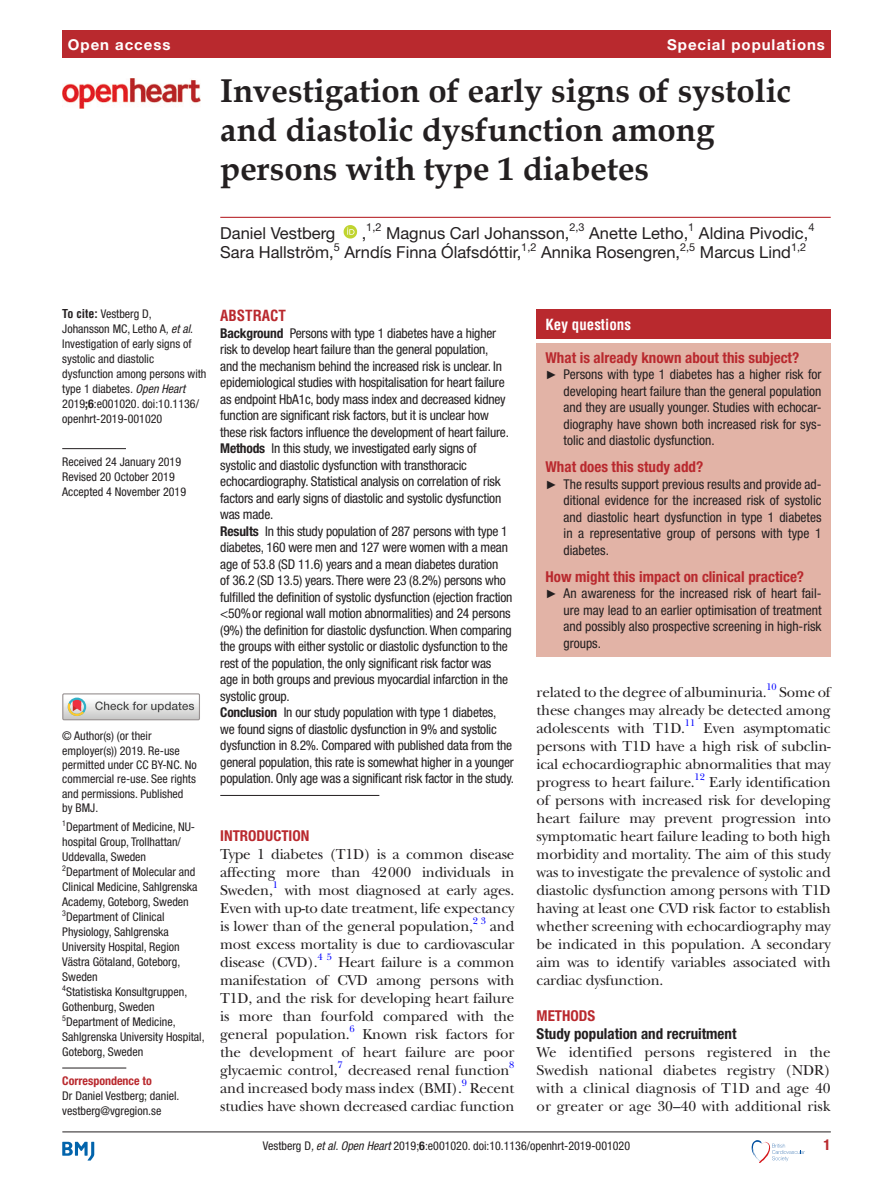
<style>
.page{position:relative;width:893px;height:1191px;background:#fff}
.page>*{position:absolute;margin:0;border:0;box-sizing:border-box;transform-origin:0 0}
.t1{font:700 33px/39px "Book Antiqua";color:#231f20}
.t2{font:16.5px "Helvetica Neue LT Std";color:#231f20}
.t3{font:15px/18px "New Baskerville";letter-spacing:-.015em;color:#231f20;text-align:justify}
.t4{font:700 condensed 15px "Helvetica Neue LT Std";color:#b9292e}
.t5{font:700 condensed 15px "Helvetica Neue LT Std";color:#231f20}
.t6{font:700 15px "Helvetica Neue LT Std";letter-spacing:.065em;color:#fff}
.t7{font:700 condensed 15px "Helvetica";color:#fff}
.t8{font:700 condensed 15px "Helvetica";color:#b9292e}
.t9{font:condensed 13.5px/16.5px "Helvetica Neue LT Std";letter-spacing:-.015em;color:#231f20;text-align:justify}
.t10{font:condensed 12px/15px "Helvetica Neue LT Std";color:#231f20}
.t11{font:700 condensed 12px "Helvetica Neue LT Std";color:#b9292e}
.t12{font:10.95px "Helvetica Neue LT Std";color:#231f20}
.t13{font:9.9px "New Baskerville";color:#00f}
.s1{font-family:"Helvetica LT Std";font-weight:700}
.s2{font-style:italic}
.s3{font-weight:700}
.s4{font-family:"Arial";font-stretch:normal;font-size:12px}
</style>
<div class="page">
<div style="left:62px;top:31px;width:769px;height:27px;background:#b9292e"></div>
<hr style="left:62px;top:1131px;width:769px;height:1px;background:#231f20">
<svg style="left:752px;top:1140px;width:53px;height:23px"></svg>
<svg style="left:62px;top:1141px;width:32px;height:19px"></svg>
<hr style="left:62px;top:448px;width:64px;height:1px;background:#231f20">
<hr style="left:62px;top:1067px;width:64px;height:1px;background:#231f20">
<hr style="left:220px;top:217px;width:611px;height:1px;background:#b9292e">
<svg style="left:344px;top:225px;width:13px;height:13px"></svg>
<div style="left:62px;top:693px;width:138px;height:27px;border:1px solid #969090"></div>
<svg style="left:63px;top:694px;width:136px;height:25px"></svg>
<img style="left:62px;top:78px;width:138px;height:30px">
<div style="left:537px;top:309px;width:294px;height:30px;background:#b9292e"></div>
<div style="left:537px;top:343px;width:294px;height:314px;background:#e2b3a6"></div>
<hr style="left:220px;top:795px;width:159px;height:1px;background:#231f20">
<p class="t6" style="left:68px;top:35px;width:104px">Open access</p>
<p class="t6" style="left:667px;top:35px;width:159px">Special populations</p>
<h1 class="t1" style="left:220px;top:71px;width:573px">Investigation of early signs of systolic and diastolic dysfunction among persons with type 1 diabetes</h1>
<p class="t2" style="left:220px;top:223px;width:117px">Daniel Vestberg</p>
<p class="t2" style="left:362px;top:223px;width:6px">,</p>
<p class="t12" style="left:366px;top:221px;width:17px">1,2</p>
<p class="t2" style="left:386px;top:223px;width:185px">Magnus Carl Johansson,</p>
<p class="t12" style="left:569px;top:221px;width:17px">2,3</p>
<p class="t2" style="left:589px;top:223px;width:101px">Anette Letho,</p>
<p class="t12" style="left:688px;top:221px;width:8px">1</p>
<p class="t2" style="left:699px;top:223px;width:111px">Aldina Pivodic,</p>
<p class="t12" style="left:808px;top:221px;width:8px">4</p>
<p class="t2" style="left:220px;top:242px;width:115px">Sara Hallström,</p>
<p class="t12" style="left:334px;top:240px;width:8px">5</p>
<p class="t2" style="left:344px;top:242px;width:178px">Arndís Finna Ólafsdóttir,</p>
<p class="t12" style="left:521px;top:240px;width:17px">1,2</p>
<p class="t2" style="left:541px;top:242px;width:141px">Annika Rosengren,</p>
<p class="t12" style="left:680px;top:240px;width:17px">2,5</p>
<p class="t2" style="left:700px;top:242px;width:93px">Marcus Lind</p>
<p class="t12" style="left:791px;top:240px;width:17px">1,2</p>
<p class="t10" style="left:62px;top:306px;width:146px"><span class="s1">To cite:</span> Vestberg D,<br>Johansson MC, Letho A<span class="s2">, et al</span>.<br>Investigation of early signs of systolic and diastolic dysfunction among persons with type 1 diabetes<span class="s2">. Open Heart<br></span>2019<span class="s3">;6</span>:e001020. doi:10.1136/ openhrt-2019-001020</p>
<p class="t10" style="left:62px;top:454px;width:125px">Received 24 January 2019<br>Revised 20 October 2019<br>Accepted 4 November 2019</p>
<p class="t10" style="left:62px;top:728px;width:136px;line-height:14.4px">© Author(s) (or their employer(s)) 2019. Re-use permitted under CC BY-NC. No commercial re-use. See rights and permissions. Published by BMJ.</p>
<p class="t10" style="left:62px;top:819px;width:144px"><sup>1</sup>Department of Medicine, NU&shy;hospital Group, Trollhattan/<br>Uddevalla, Sweden<br><sup>2</sup>Department of Molecular and<br>Clinical Medicine, Sahlgrenska<br>Academy, Goteborg, Sweden<br><sup>3</sup>Department of Clinical<br>Physiology, Sahlgrenska<br>University Hospital, Region<br>Västra Götaland, Goteborg,<br>Sweden<br><sup>4</sup>Statistiska Konsultgruppen,<br>Gothenburg, Sweden<br><sup>5</sup>Department of Medicine,<br>Sahlgrenska University Hospital,<br>Goteborg, Sweden</p>
<p class="t11" style="left:62px;top:1073px;width:91px">Correspondence to</p>
<p class="t10" style="left:62px;top:1088px;width:119px">Dr Daniel Vestberg; daniel. vestberg@vgregion.se</p>
<p class="t8" style="left:220px;top:306px;width:67px">Abstract</p>
<p class="t9" style="left:220px;top:324px;width:295px;text-align:left"><span class="s3">Background</span> Persons with type 1 diabetes have a higher risk to develop heart failure than the general population,<br>and the mechanism behind the increased risk is unclear. In epidemiological studies with hospitalisation for heart failure as endpoint HbA1c, body mass index and decreased kidney function are significant risk factors, but it is unclear how these risk factors influence the development of heart failure.<br><span class="s3">Methods</span> In this study, we investigated early signs of systolic and diastolic dysfunction with transthoracic echocardiography. Statistical analysis on correlation of risk factors and early signs of diastolic and systolic dysfunction was made.<br><span class="s3">Results</span> In this study population of 287 persons with type 1 diabetes, 160 were men and 127 were women with a mean age of 53.8 (SD 11.6) years and a mean diabetes duration<br>of 36.2 (SD 13.5) years. There were 23 (8.2%) persons who fulfilled the definition of systolic dysfunction (ejection fraction &lt;50%or regional wall motion abnormalities) and 24 persons (9%) the definition for diastolic dysfunction. When comparing the groups with either systolic or diastolic dysfunction to the rest of the population, the only significant risk factor was<br>age in both groups and previous myocardial infarction in the systolic group.<br><span class="s3">Conclusion</span> In our study population with type 1 diabetes, we found signs of diastolic dysfunction in 9% and systolic dysfunction in 8.2%. Compared with published data from the general population, this rate is somewhat higher in a younger population. Only age was a significant risk factor in the study.</p>
<p class="t4" style="left:220px;top:826px;width:91px">Introduction</p>
<p class="t3" style="left:220px;top:845px;width:296px">Type 1 diabetes (T1D) is a common disease affecting more than 42000 individuals in Sweden,</p>
<p class="t13" style="left:273px;top:879px;width:7px">1</p>
<p class="t3" style="left:220px;top:881px;width:296px;text-indent:64px">with most diagnosed at early ages.<br>Even with up-to date treatment, life expectancy is lower than of the general population,</p>
<p class="t13" style="left:473px;top:915px;width:14px">2 3</p>
<p class="t3" style="left:220px;top:917px;width:296px;text-indent:270px">and most excess mortality is due to cardiovascular disease (CVD).</p>
<p class="t13" style="left:318px;top:951px;width:16px">4 5</p>
<p class="t3" style="left:220px;top:953px;width:296px;text-indent:118px">Heart failure is a common manifestation of CVD among persons with T1D, and the risk for developing heart failure is more than fourfold compared with the general population.<sup>6</sup></p>
<p class="t3" style="left:220px;top:1025px;width:296px;text-indent:142px">Known risk factors for the development of heart failure are poor glycaemic control,</p>
<p class="t13" style="left:337px;top:1059px;width:7px">7</p>
<p class="t3" style="left:348px;top:1061px;width:163px">decreased renal function</p>
<p class="t13" style="left:509px;top:1059px;width:7px">8</p>
<p class="t3" style="left:220px;top:1079px;width:243px">and increased body mass index (BMI).</p>
<p class="t13" style="left:462px;top:1077px;width:7px">9</p>
<p class="t3" style="left:220px;top:1079px;width:296px;text-align:right">Recent<br>studies have shown decreased cardiac function</p>
<p class="t7" style="left:546px;top:315px;width:87px">Key questions</p>
<p class="t4" style="left:546px;top:348px;width:255px">What is already known about this subject?</p>
<p class="t9" style="left:564px;top:366px;width:259px;text-indent:-18px"><span class="s4">►</span> Persons with type 1 diabetes has a higher risk for developing heart failure than the general population and they are usually younger. Studies with echocar&shy;diography have shown both increased risk for sys&shy;tolic and diastolic dysfunction.</p>
<p class="t4" style="left:546px;top:458px;width:159px">What does this study add?</p>
<p class="t9" style="left:564px;top:476px;width:260px;text-indent:-18px"><span class="s4">►</span> The results support previous results and provide ad&shy;ditional evidence for the increased risk of systolic and diastolic heart dysfunction in type 1 diabetes in a representative group of persons with type 1 diabetes.</p>
<p class="t4" style="left:546px;top:567px;width:260px">How might this impact on clinical practice?</p>
<p class="t9" style="left:564px;top:585px;width:259px;text-indent:-18px"><span class="s4">►</span> An awareness for the increased risk of heart fail&shy;ure may lead to an earlier optimisation of treatment and possibly also prospective screening in high-risk groups.</p>
<p class="t3" style="left:537px;top:683px;width:232px">related to the degree of albuminuria.</p>
<p class="t13" style="left:766px;top:681px;width:12px">10</p>
<p class="t3" style="left:537px;top:683px;width:296px;text-indent:243px">Some of these changes may already be detected among adolescents with T1D.</p>
<p class="t13" style="left:685px;top:717px;width:12px">11</p>
<p class="t3" style="left:537px;top:719px;width:296px;text-indent:167px">Even asymptomatic persons with T1D have a high risk of subclin&shy;ical echocardiographic abnormalities that may progress to heart failure.</p>
<p class="t13" style="left:695px;top:771px;width:12px">12</p>
<p class="t3" style="left:537px;top:773px;width:296px;text-indent:173px">Early identification of persons with increased risk for developing heart failure may prevent progression into symptomatic heart failure leading to both high morbidity and mortality. The aim of this study was to investigate the prevalence of systolic and diastolic dysfunction among persons with T1D having at least one CVD risk factor to establish whether screening with echocardiography may be indicated in this population. A secondary aim was to identify variables associated with cardiac dysfunction.</p>
<p class="t4" style="left:537px;top:1006px;width:60px">Methods</p>
<p class="t5" style="left:537px;top:1024px;width:201px">Study population and recruitment</p>
<p class="t3" style="left:537px;top:1043px;width:296px">We identified persons registered in the Swedish national diabetes registry (NDR) with a clinical diagnosis of T1D and age 40 or greater or age 30–40 with additional risk</p>
<p class="t10" style="left:263px;top:1138px;width:369px">Vestberg D<span class="s2">, et al. Open Heart</span> 2019;<span class="s3">6</span>:e001020. doi:10.1136/openhrt-2019-001020</p>
<p class="t4" style="left:824px;top:1135px;width:9px">1</p>
</div>
